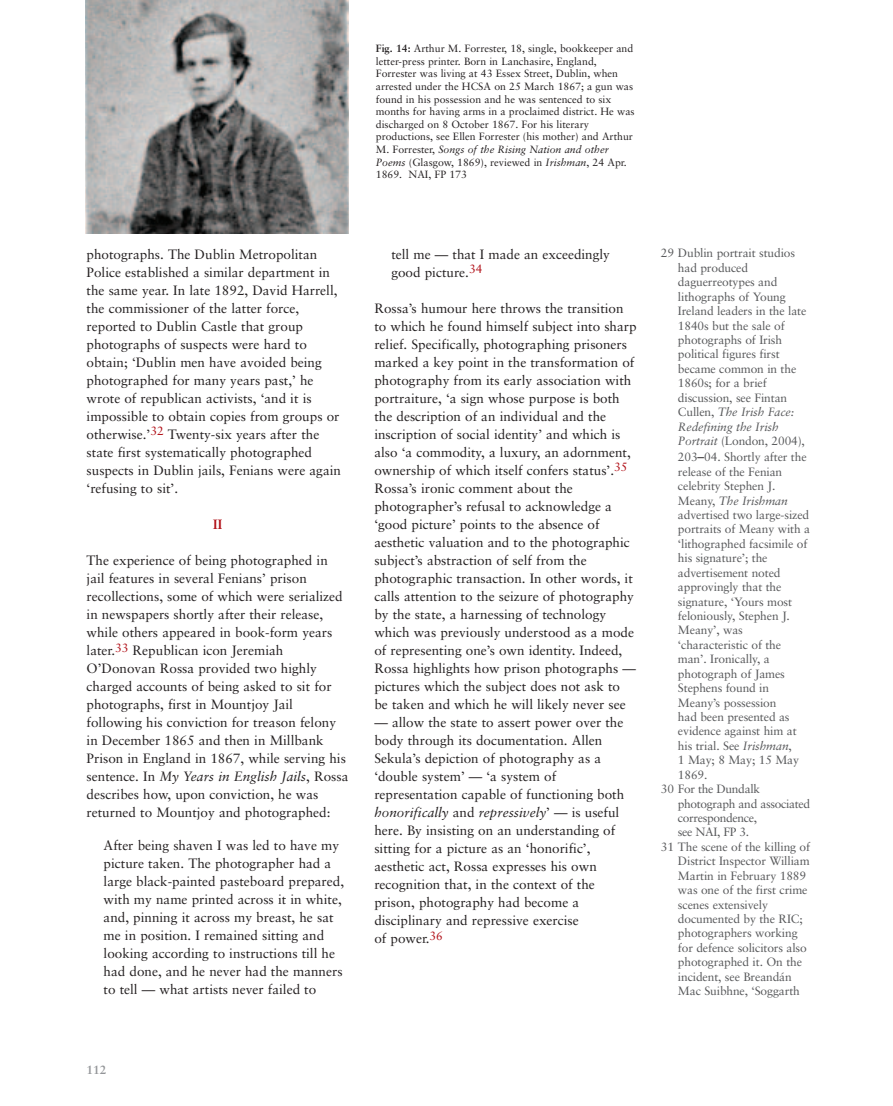
<style>
.page{position:relative;width:893px;height:1106px;background:#fff}
.page>*{position:absolute;margin:0;border:0;box-sizing:border-box;transform-origin:0 0}
.t1{font:13.5px/18px "Sabon";color:#231f20}
.t2{font:700 13.5px "Sabon";color:#b00d15}
.t3{font:12px/14.4px "Sabon";letter-spacing:-.01em;color:#57585a}
.t4{font:12px "Sabon";letter-spacing:-.03em;color:#57585a}
.t5{font:italic 12px "Sabon";letter-spacing:-.01em;color:#57585a}
.t6{font:700 12px "Sabon";color:#939598}
.t7{font:10.5px/12.6px "Sabon";color:#231f20}
.s1{font-weight:700}
.s2{font-style:italic}
.s3{font-size:13.5px;color:#231f20}
.s4{font-style:normal}
</style>
<div class="page">
<img style="left:85px;top:0;width:264px;height:233px">
<p class="t7" style="left:376px;top:43px;width:260px"><span class="s1">Fig. 14:</span> Arthur M. Forrester, 18, single, bookkeeper and letter-press printer. Born in Lanchasire, England, Forrester was living at 43 Essex Street, Dublin, when arrested under the HCSA on 25 March 1867; a gun was found in his possession and he was sentenced to six months for having arms in a proclaimed district. He was discharged on 8 October 1867. For his literary productions, see Ellen Forrester (his mother) and Arthur M. Forrester, <span class="s2">Songs of the Rising Nation and other Poems</span> (Glasgow, 1869), reviewed in <span class="s2">Irishman</span>, 24 Apr.<br>1869. NAI, FP 173</p>
<p class="t1" style="left:87px;top:246px;width:256px">photographs. The Dublin Metropolitan Police established a similar department in the same year. In late 1892, David Harrell, the commissioner of the latter force, reported to Dublin Castle that group photographs of suspects were hard to obtain; ‘Dublin men have avoided being photographed for many years past,’ he wrote of republican activists, ‘and it is impossible to obtain copies from groups or otherwise.’<sup>32</sup> Twenty-six years after the state first systematically photographed suspects in Dublin jails, Fenians were again ‘refusing to sit’.</p>
<p class="t2" style="left:213px;top:518px;width:10px">II</p>
<p class="t1" style="left:87px;top:552px;width:263px">The experience of being photographed in jail features in several Fenians’ prison recollections, some of which were serialized in newspapers shortly after their release, while others appeared in book-form years later.<sup>33</sup> Republican icon Jeremiah O’Donovan Rossa provided two highly charged accounts of being asked to sit for photographs, first in Mountjoy Jail following his conviction for treason felony in December 1865 and then in Millbank Prison in England in 1867, while serving his sentence. In <span class="s2">My Years in English Jails</span>, Rossa describes how, upon conviction, he was returned to Mountjoy and photographed:</p>
<p class="t1" style="left:104px;top:837px;width:242px">After being shaven I was led to have my picture taken. The photographer had a large black-painted pasteboard prepared, with my name printed across it in white, and, pinning it across my breast, he sat me in position. I remained sitting and looking according to instructions till he had done, and he never had the manners to tell — what artists never failed to</p>
<p class="t1" style="left:391px;top:246px;width:220px">tell me — that I made an exceedingly good picture.<sup>34</sup></p>
<p class="t1" style="left:374px;top:300px;width:264px">Rossa’s humour here throws the transition to which he found himself subject into sharp relief. Specifically, photographing prisoners marked a key point in the transformation of photography from its early association with portraiture, ‘a sign whose purpose is both the description of an individual and the inscription of social identity’ and which is also ‘a commodity, a luxury, an adornment, ownership of which itself confers status’.<sup>35<br></sup>Rossa’s ironic comment about the photographer’s refusal to acknowledge a ‘good picture’ points to the absence of aesthetic valuation and to the photographic subject’s abstraction of self from the photographic transaction. In other words, it calls attention to the seizure of photography by the state, a harnessing of technology which was previously understood as a mode of representing one’s own identity. Indeed, Rossa highlights how prison photographs — pictures which the subject does not ask to be taken and which he will likely never see</p>
<p class="t1" style="left:374px;top:714px;width:251px">— allow the state to assert power over the body through its documentation. Allen Sekula’s depiction of photography as a ‘double system’ — ‘a system of representation capable of functioning both <span class="s2">honorifically</span> and <span class="s2">repressively</span>’ — is useful here. By insisting on an understanding of sitting for a picture as an ‘honorific’, aesthetic act, Rossa expresses his own recognition that, in the context of the prison, photography had become a disciplinary and repressive exercise<br>of power.<sup>36</sup></p>
<p class="t3" style="left:678px;top:247px;width:130px;text-indent:-17px">29 Dublin portrait studios had produced daguerreotypes and lithographs of Young<br>Ireland leaders in the late<br>1840s but the sale of photographs of Irish political figures first became common in the<br>1860s; for a brief discussion, see Fintan<br>Cullen, <span class="s2">The Irish Face:<br>Redefining the Irish<br>Portrait</span> (London, 2004),</p>
<p class="t3" style="left:678px;top:450px;width:130px">203<span class="s3">–</span>04. Shortly after the</p>
<p class="t3" style="left:678px;top:465px;width:106px">release of the Fenian</p>
<p class="t3" style="left:678px;top:480px;width:99px">celebrity Stephen J.</p>
<p class="t5" style="left:678px;top:495px;width:111px"><span class="s4">Meany,</span> The Irishman</p>
<p class="t3" style="left:678px;top:508px;width:133px">advertised two large-sized</p>
<p class="t3" style="left:678px;top:523px;width:134px">portraits of Meany with a</p>
<p class="t3" style="left:678px;top:537px;width:131px">‘lithographed facsimile of</p>
<p class="t3" style="left:678px;top:552px;width:91px">his signature’; the</p>
<p class="t3" style="left:678px;top:566px;width:104px">advertisement noted</p>
<p class="t3" style="left:678px;top:580px;width:105px">approvingly that the</p>
<p class="t3" style="left:678px;top:595px;width:116px">signature, ‘Yours most</p>
<p class="t3" style="left:678px;top:609px;width:113px">feloniously, Stephen J.</p>
<p class="t3" style="left:678px;top:624px;width:67px">Meany’, was</p>
<p class="t3" style="left:678px;top:638px;width:105px">‘characteristic of the</p>
<p class="t3" style="left:678px;top:653px;width:93px">man’. Ironically, a</p>
<p class="t3" style="left:678px;top:667px;width:108px">photograph of James</p>
<p class="t3" style="left:678px;top:681px;width:93px">Stephens found in</p>
<p class="t3" style="left:678px;top:696px;width:100px">Meany’s possession</p>
<p class="t3" style="left:678px;top:710px;width:113px">had been presented as</p>
<p class="t3" style="left:678px;top:725px;width:120px">evidence against him at</p>
<p class="t3" style="left:678px;top:739px;width:115px">his trial. See <span class="s2">Irishman</span>,</p>
<p class="t3" style="left:678px;top:754px;width:123px">1 May; 8 May; 15 May</p>
<p class="t3" style="left:678px;top:768px;width:31px">1869.</p>
<p class="t4" style="left:661px;top:784px;width:101px">30 For the Dundalk</p>
<p class="t4" style="left:678px;top:798px;width:134px">photograph and associated</p>
<p class="t4" style="left:678px;top:812px;width:81px">correspondence,</p>
<p class="t3" style="left:678px;top:826px;width:73px">see NAI, FP 3.</p>
<p class="t3" style="left:661px;top:840px;width:151px">31 The scene of the killing of</p>
<p class="t3" style="left:678px;top:855px;width:133px">District Inspector William</p>
<p class="t3" style="left:678px;top:869px;width:130px">Martin in February 1889</p>
<p class="t3" style="left:678px;top:883px;width:131px">was one of the first crime</p>
<p class="t3" style="left:678px;top:898px;width:92px">scenes extensively</p>
<p class="t3" style="left:678px;top:912px;width:126px">documented by the RIC;</p>
<p class="t3" style="left:678px;top:927px;width:121px">photographers working</p>
<p class="t3" style="left:678px;top:941px;width:130px">for defence solicitors also</p>
<p class="t3" style="left:678px;top:956px;width:126px">photographed it. On the</p>
<p class="t3" style="left:678px;top:970px;width:115px">incident, see Breandán</p>
<p class="t3" style="left:678px;top:984px;width:123px">Mac Suibhne, ‘Soggarth</p>
<p class="t6" style="left:87px;top:1064px;width:22px">112</p>
</div>
